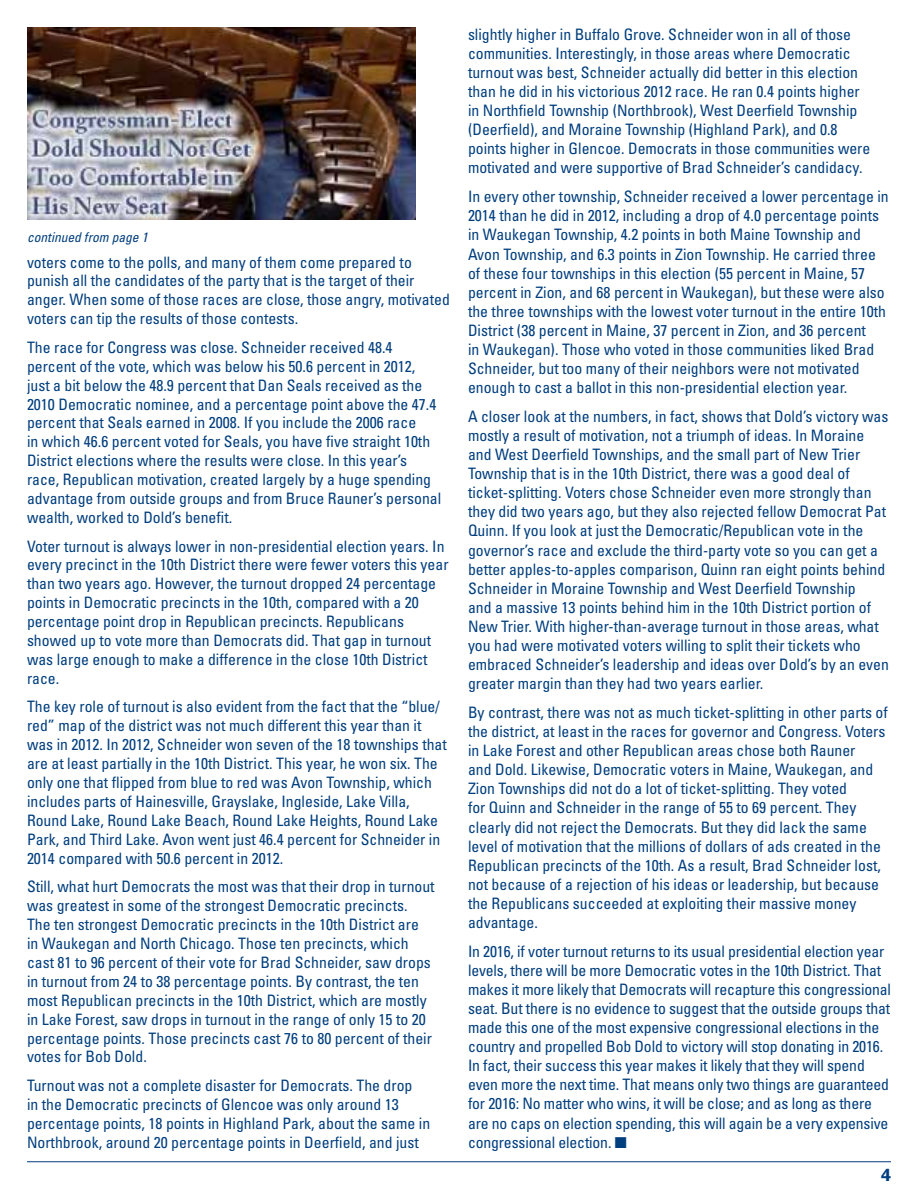
<style>
.page{position:relative;width:918px;height:1188px;background:#fff}
.page>*{position:absolute;margin:0;border:0;box-sizing:border-box;transform-origin:0 0}
.t1{font:700 18px "Akzidenz Grotesk BE";color:#003e7e}
.t2{font:condensed 15.75px/19px "Univers";color:#003e7e}
.t3{font:italic condensed 13.5px "Univers";color:#003e7e}
</style>
<div class="page">
<hr style="left:27px;top:1161px;width:864px;height:1px;background:#003e7e">
<img style="left:27px;top:27px;width:389px;height:192px">
<p class="t3" style="left:27px;top:229px;width:122px">continued from page 1</p>
<p class="t2" style="left:27px;top:252px;width:424px">voters come to the polls, and many of them come prepared to punish all the candidates of the party that is the target of their anger. When some of those races are close, those angry, motivated voters can tip the results of those contests.</p>
<p class="t2" style="left:27px;top:337px;width:416px">The race for Congress was close. Schneider received 48.4 percent of the vote, which was below his 50.6 percent in 2012, just a bit below the 48.9 percent that Dan Seals received as the 2010 Democratic nominee, and a percentage point above the 47.4 percent that Seals earned in 2008. If you include the 2006 race<br>in which 46.6 percent voted for Seals, you have five straight 10th District elections where the results were close. In this year’s race, Republican motivation, created largely by a huge spending advantage from outside groups and from Bruce Rauner’s personal wealth, worked to Dold’s benefit.</p>
<p class="t2" style="left:27px;top:536px;width:423px">Voter turnout is always lower in non-presidential election years. In every precinct in the 10th District there were fewer voters this year than two years ago. However, the turnout dropped 24 percentage points in Democratic precincts in the 10th, compared with a 20 percentage point drop in Republican precincts. Republicans showed up to vote more than Democrats did. That gap in turnout was large enough to make a difference in the close 10th District race.</p>
<p class="t2" style="left:27px;top:697px;width:421px">The key role of turnout is also evident from the fact that the “blue/ red” map of the district was not much different this year than it was in 2012. In 2012, Schneider won seven of the 18 townships that are at least partially in the 10th District. This year, he won six. The only one that flipped from blue to red was Avon Township, which includes parts of Hainesville, Grayslake, Ingleside, Lake Villa, Round Lake, Round Lake Beach, Round Lake Heights, Round Lake Park, and Third Lake. Avon went just 46.4 percent for Schneider in 2014 compared with 50.6 percent in 2012.</p>
<p class="t2" style="left:27px;top:877px;width:409px">Still, what hurt Democrats the most was that their drop in turnout was greatest in some of the strongest Democratic precincts.<br>The ten strongest Democratic precincts in the 10th District are<br>in Waukegan and North Chicago. Those ten precincts, which cast 81 to 96 percent of their vote for Brad Schneider, saw drops in turnout from 24 to 38 percentage points. By contrast, the ten most Republican precincts in the 10th District, which are mostly in Lake Forest, saw drops in turnout in the range of only 15 to 20 percentage points. Those precincts cast 76 to 80 percent of their votes for Bob Dold.</p>
<p class="t2" style="left:27px;top:1076px;width:405px">Turnout was not a complete disaster for Democrats. The drop<br>in the Democratic precincts of Glencoe was only around 13 percentage points, 18 points in Highland Park, about the same in Northbrook, around 20 percentage points in Deerfield, and just</p>
<p class="t2" style="left:468px;top:24px;width:404px">slightly higher in Buffalo Grove. Schneider won in all of those communities. Interestingly, in those areas where Democratic turnout was best, Schneider actually did better in this election than he did in his victorious 2012 race. He ran 0.4 points higher in Northfield Township (Northbrook), West Deerfield Township (Deerfield), and Moraine Township (Highland Park), and 0.8 points higher in Glencoe. Democrats in those communities were motivated and were supportive of Brad Schneider’s candidacy.</p>
<p class="t2" style="left:468px;top:187px;width:422px">In every other township, Schneider received a lower percentage in 2014 than he did in 2012, including a drop of 4.0 percentage points in Waukegan Township, 4.2 points in both Maine Township and Avon Township, and 6.3 points in Zion Township. He carried three of these four townships in this election (55 percent in Maine, 57 percent in Zion, and 68 percent in Waukegan), but these were also the three townships with the lowest voter turnout in the entire 10th District (38 percent in Maine, 37 percent in Zion, and 36 percent<br>in Waukegan). Those who voted in those communities liked Brad Schneider, but too many of their neighbors were not motivated enough to cast a ballot in this non-presidential election year.</p>
<p class="t2" style="left:468px;top:406px;width:423px">A closer look at the numbers, in fact, shows that Dold’s victory was mostly a result of motivation, not a triumph of ideas. In Moraine and West Deerfield Townships, and the small part of New Trier Township that is in the 10th District, there was a good deal of ticket-splitting. Voters chose Schneider even more strongly than they did two years ago, but they also rejected fellow Democrat Pat Quinn. If you look at just the Democratic/Republican vote in the governor’s race and exclude the third-party vote so you can get a better apples-to-apples comparison, Quinn ran eight points behind Schneider in Moraine Township and West Deerfield Township<br>and a massive 13 points behind him in the 10th District portion of New Trier. With higher-than-average turnout in those areas, what you had were motivated voters willing to split their tickets who embraced Schneider’s leadership and ideas over Dold’s by an even greater margin than they had two years earlier.</p>
<p class="t2" style="left:468px;top:702px;width:421px">By contrast, there was not as much ticket-splitting in other parts of the district, at least in the races for governor and Congress. Voters in Lake Forest and other Republican areas chose both Rauner<br>and Dold. Likewise, Democratic voters in Maine, Waukegan, and Zion Townships did not do a lot of ticket-splitting. They voted<br>for Quinn and Schneider in the range of 55 to 69 percent. They clearly did not reject the Democrats. But they did lack the same level of motivation that the millions of dollars of ads created in the Republican precincts of the 10th. As a result, Brad Schneider lost, not because of a rejection of his ideas or leadership, but because the Republicans succeeded at exploiting their massive money advantage.</p>
<p class="t2" style="left:468px;top:941px;width:425px">In 2016, if voter turnout returns to its usual presidential election year levels, there will be more Democratic votes in the 10th District. That makes it more likely that Democrats will recapture this congressional seat. But there is no evidence to suggest that the outside groups that made this one of the most expensive congressional elections in the country and propelled Bob Dold to victory will stop donating in 2016.<br>In fact, their success this year makes it likely that they will spend even more the next time. That means only two things are guaranteed for 2016: No matter who wins, it will be close; and as long as there are no caps on election spending, this will again be a very expensive congressional election. ■</p>
<p class="t1" style="left:881px;top:1164px;width:12px">4</p>
</div>
